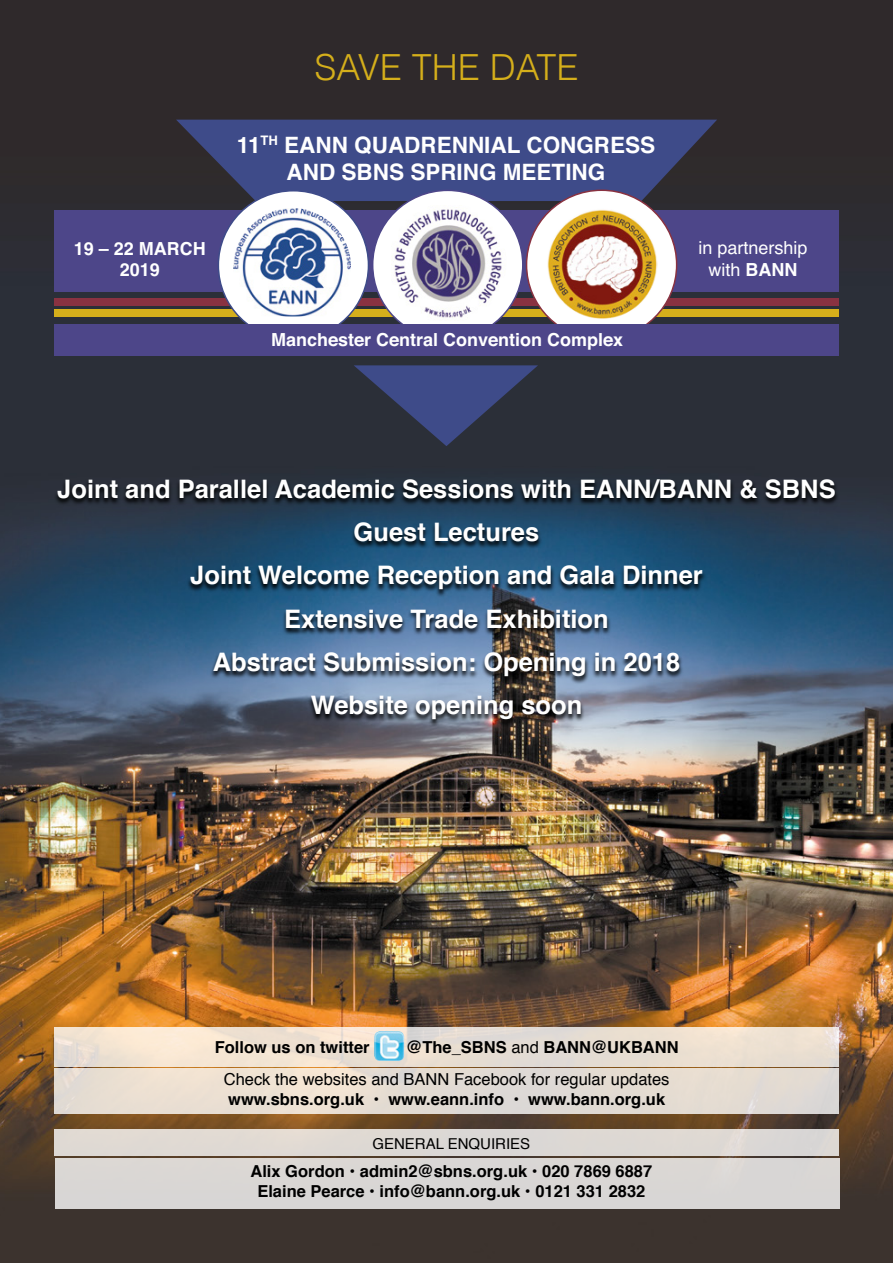
<style>
.page{position:relative;width:893px;height:1263px;background:#fff}
.page>*{position:absolute;margin:0;border:0;box-sizing:border-box;transform-origin:0 0}
.t1{font:300 36px "Helvetica";color:#d5af1b}
.t2{font:700 25.5px/43.3px "Helvetica";color:#fff;text-align:center}
.t3{font:700 22.5px/27px "Helvetica";color:#fff;text-align:center}
.t4{font:700 18px/21.6px "Helvetica";color:#fff;text-align:center}
.t5{font:18px/21.6px "Helvetica";color:#fff;text-align:center}
.t6{font:700 16.5px/19.8px "Helvetica";color:#000;text-align:center}
.t7{font:16.5px/32.2px "Helvetica";color:#000}
.t8{font:15px "Helvetica";color:#000}
.s1{font-weight:700}
</style>
<div class="page">
<img style="left:0;top:0;width:893px;height:1263px">
<svg style="left:176px;top:120px;width:541px;height:81px;background:#3b467b"></svg>
<svg style="left:354px;top:365px;width:184px;height:81px;background:#343c60"></svg>
<div style="left:54px;top:298px;width:785px;height:8px;background:#893241"></div>
<div style="left:54px;top:310px;width:785px;height:7px;background:#d5af1b"></div>
<div style="left:438px;top:210px;width:401px;height:82px;background:#4d4689"></div>
<div style="left:527px;top:190px;width:150px;height:149px;background:#fff;border-radius:50%"></div>
<div style="left:54px;top:210px;width:399px;height:82px;background:#4d4689"></div>
<div style="left:218px;top:191px;width:150px;height:149px;background:#fff;border-radius:50%"></div>
<div style="left:373px;top:190px;width:150px;height:149px;background:#fff;border-radius:50%"></div>
<img style="left:547px;top:209px;width:110px;height:110px;border-radius:55px">
<img style="left:233px;top:208px;width:118px;height:108px">
<img style="left:389px;top:203px;width:117px;height:120px">
<div style="left:54px;top:324px;width:785px;height:31px;background:#4d4689"></div>
<svg style="left:54px;top:480px;width:785px;height:247px;background:#36546f"></svg>
<div style="left:54px;top:1129px;width:785px;height:26px;background:#ded8d3"></div>
<svg style="left:54px;top:1027px;width:785px;height:39px;background:#ece0d2"></svg>
<img style="left:374px;top:1031px;width:30px;height:30px">
<div style="left:55px;top:1159px;width:785px;height:50px;background:#d8d6d5"></div>
<div style="left:54px;top:1068px;width:785px;height:46px;background:linear-gradient(to right,#ece0d2,#dfd9d3)"></div>
<h1 class="t1" style="left:314px;top:38px;width:266px">SAVE THE DATE</h1>
<p class="t3" style="left:237px;top:131px;width:420px">11<sup>TH</sup> EANN QUADRENNIAL CONGRESS<br>AND SBNS SPRING MEETING</p>
<p class="t4" style="left:74px;top:238px;width:134px">19 – 22 MARCH<br>2019</p>
<p class="t5" style="left:698px;top:238px;width:111px">in partnership with <span class="s1">BANN</span></p>
<p class="t4" style="left:271px;top:329px;width:354px">Manchester Central Convention Complex</p>
<p class="t2" style="left:57px;top:467px;width:780px">Joint and Parallel Academic Sessions with EANN/BANN &amp; SBNS Guest Lectures<br>Joint Welcome Reception and Gala Dinner<br>Extensive Trade Exhibition<br>Abstract Submission: Opening in 2018<br>Website opening soon</p>
<p class="t7" style="left:224px;top:1031px;width:456px;text-indent:182px"><span class="s1">@The_SBNS</span> and <span class="s1">BANN@UKBANN<br></span>Check the websites and BANN</p>
<p class="t6" style="left:215px;top:1037px;width:156px">Follow us on twitter</p>
<p class="t7" style="left:454px;top:1064px;width:217px">Facebook for regular updates</p>
<p class="t6" style="left:228px;top:1089px;width:438px">www.sbns.org.uk • www.eann.info • www.bann.org.uk</p>
<p class="t8" style="left:372px;top:1132px;width:159px">General enquiries</p>
<p class="t6" style="left:250px;top:1161px;width:403px">Alix Gordon • admin2@sbns.org.uk • 020 7869 6887<br>Elaine Pearce • info@bann.org.uk • 0121 331 2832</p>
</div>
